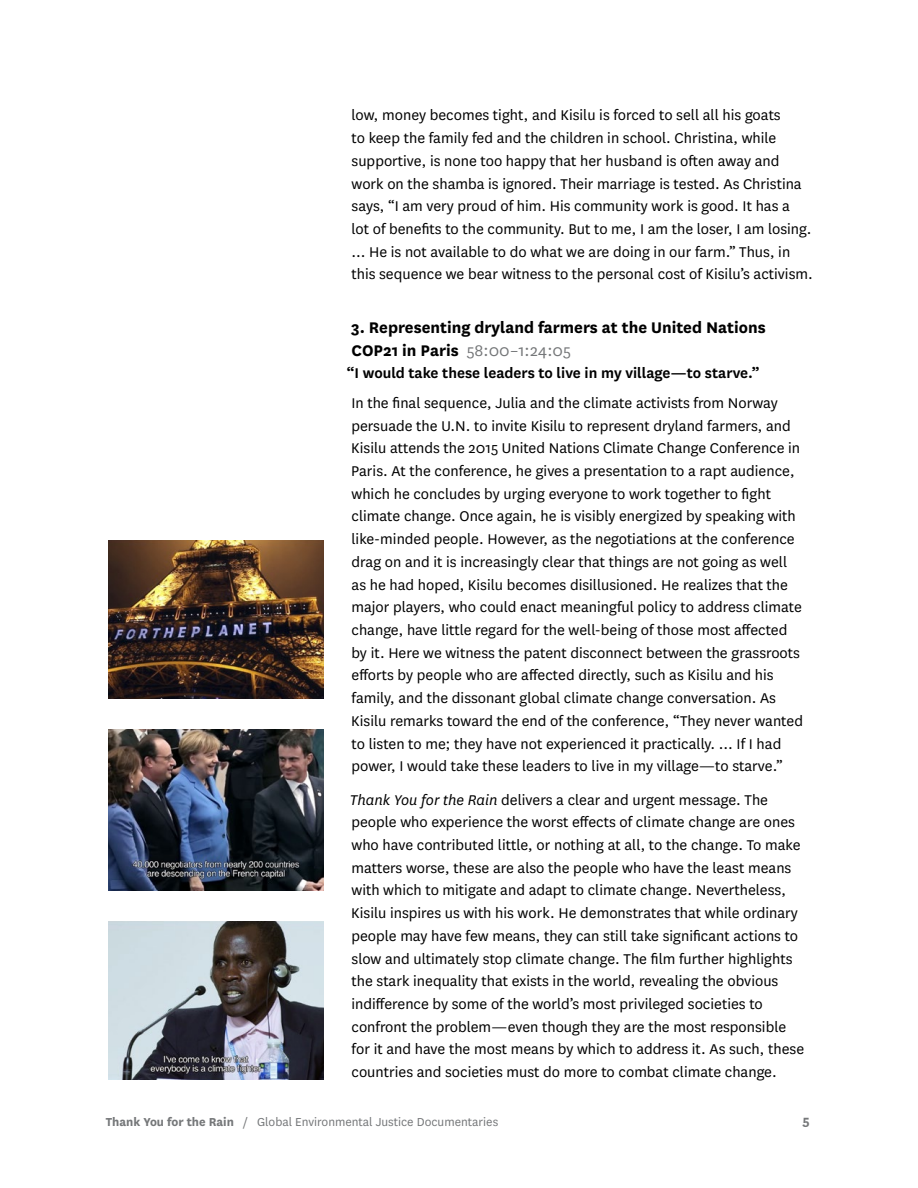
<style>
.page{position:relative;width:918px;height:1188px;background:#fff}
.page>*{position:absolute;margin:0;border:0;box-sizing:border-box;transform-origin:0 0}
.t1{font:700 18px/22.6px "National";color:#000}
.t2{font:16.5px/22.6px "National";color:#000}
.t3{font:600 16.5px "National";color:#000}
.t4{font:700 15px "National";color:#757779}
.t5{font:13.5px "National";color:#757779}
.s1{font-weight:400;color:#757779}
.s2{font-style:italic}
.s3{font-weight:700}
</style>
<div class="page">
<img style="left:108px;top:921px;width:216px;height:159px">
<img style="left:108px;top:540px;width:216px;height:159px">
<img style="left:108px;top:730px;width:216px;height:161px">
<p class="t2" style="left:351px;top:103px;width:463px">low, money becomes tight, and Kisilu is forced to sell all his goats<br>to keep the family fed and the children in school. Christina, while supportive, is none too happy that her husband is often away and work on the shamba is ignored. Their marriage is tested. As Christina says, “I am very proud of him. His community work is good. It has a<br>lot of benefits to the community. But to me, I am the loser, I am losing. … He is not available to do what we are doing in our farm.” Thus, in this sequence we bear witness to the personal cost of Kisilu’s activism.</p>
<p class="t1" style="left:351px;top:315px;width:416px">3. Representing dryland farmers at the United Nations<br>COP21 in Paris <span class="s1">58:00–1:24:05</span></p>
<p class="t3" style="left:347px;top:362px;width:414px">“I would take these leaders to live in my village—to starve.”</p>
<p class="t2" style="left:351px;top:391px;width:453px">In the final sequence, Julia and the climate activists from Norway persuade the U.N. to invite Kisilu to represent dryland farmers, and Kisilu attends the 2015 United Nations Climate Change Conference in Paris. At the conference, he gives a presentation to a rapt audience, which he concludes by urging everyone to work together to fight climate change. Once again, he is visibly energized by speaking with like-minded people. However, as the negotiations at the conference drag on and it is increasingly clear that things are not going as well as he had hoped, Kisilu becomes disillusioned. He realizes that the major players, who could enact meaningful policy to address climate change, have little regard for the well-being of those most affected by it. Here we witness the patent disconnect between the grassroots efforts by people who are affected directly, such as Kisilu and his family, and the dissonant global climate change conversation. As Kisilu remarks toward the end of the conference, “They never wanted to listen to me; they have not experienced it practically. … If I had power, I would take these leaders to live in my village—to starve.”</p>
<p class="t2" style="left:350px;top:787px;width:456px"><span class="s2">Thank You for the Rain</span> delivers a clear and urgent message. The people who experience the worst effects of climate change are ones who have contributed little, or nothing at all, to the change. To make matters worse, these are also the people who have the least means with which to mitigate and adapt to climate change. Nevertheless, Kisilu inspires us with his work. He demonstrates that while ordinary people may have few means, they can still take significant actions to slow and ultimately stop climate change. The film further highlights the stark inequality that exists in the world, revealing the obvious indifference by some of the world’s most privileged societies to confront the problem—even though they are the most responsible for it and have the most means by which to address it. As such, these countries and societies must do more to combat climate change.</p>
<p class="t5" style="left:106px;top:1113px;width:394px"><span class="s3">Thank You for the Rain</span> / Global Environmental Justice Documentaries</p>
<p class="t4" style="left:803px;top:1110px;width:9px">5</p>
</div>
